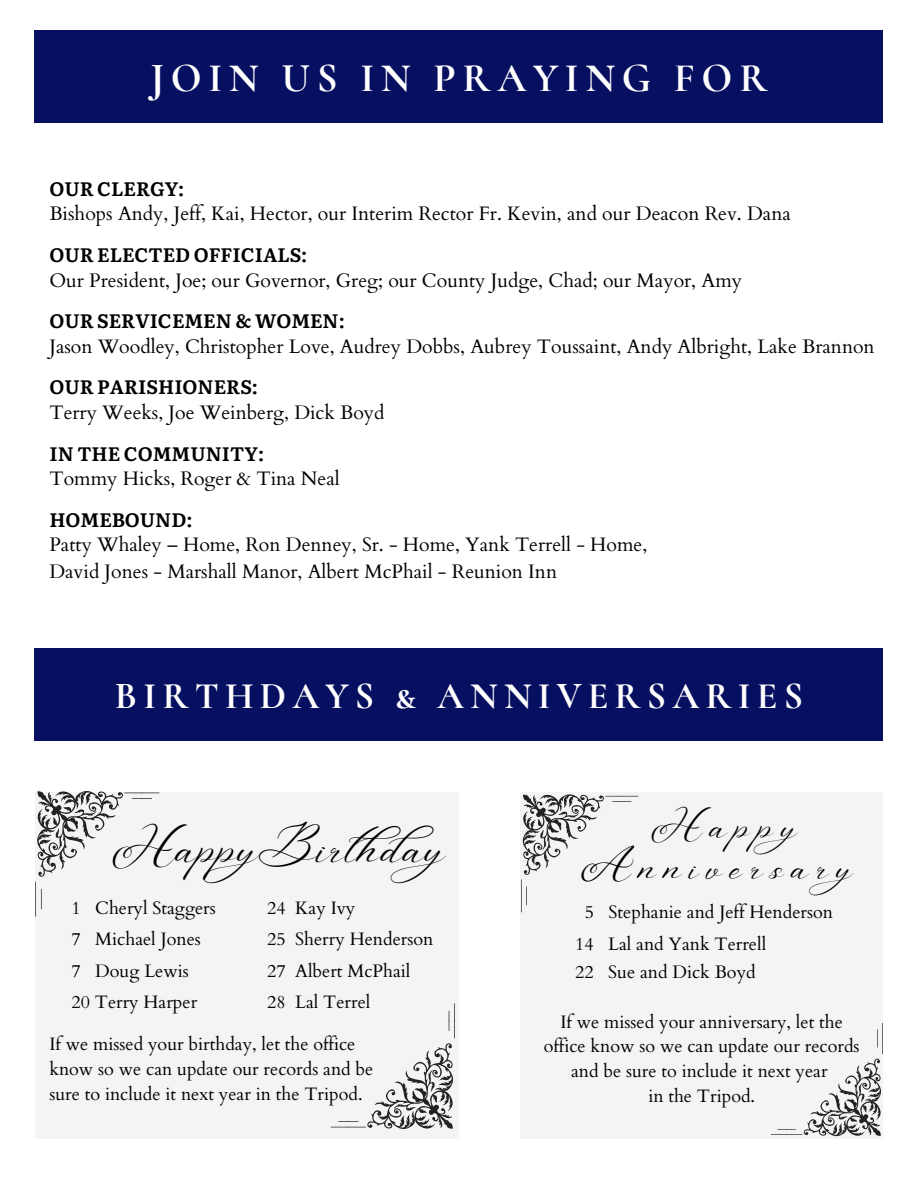
<style>
.page{position:relative;width:918px;height:1188px;background:#fff}
.page>*{position:absolute;margin:0;border:0;box-sizing:border-box;transform-origin:0 0}
.t1{font:700 40.5px "Cormorant SC";letter-spacing:.165em;color:#fff}
.t2{font:700 37.5px "Cormorant SC";letter-spacing:.165em;color:#fff}
.t3{font:27px "Aniyah";color:#000}
.t4{font:21.6px/41.1px "Aniyah";letter-spacing:.365em;color:#000}
.t5{font:19.5px/26.7px "Cardo";color:#000}
.t6{font:700 19.5px "Literata";color:#000}
.t7{font:18px/24.8px "Cardo";color:#000;text-align:center}
</style>
<div class="page">
<div style="left:35px;top:30px;width:848px;height:93px;background:#060f60"></div>
<div style="left:34px;top:648px;width:849px;height:93px;background:#060f60"></div>
<div style="left:35px;top:792px;width:423px;height:346px;background:#f3f4f3"></div>
<svg style="left:35px;top:791px;width:124px;height:126px"></svg>
<div style="left:520px;top:792px;width:363px;height:347px;background:#f3f4f3"></div>
<svg style="left:771px;top:1023px;width:112px;height:114px"></svg>
<svg style="left:331px;top:1003px;width:124px;height:126px"></svg>
<svg style="left:521px;top:794px;width:117px;height:118px"></svg>
<h1 class="t1" style="left:150px;top:53px;width:619px">JOIN US IN PRAYING FOR</h1>
<p class="t6" style="left:49px;top:173px;width:137px">OUR CLERGY:</p>
<p class="t5" style="left:49px;top:201px;width:743px">Bishops Andy, Jeff, Kai, Hector, our Interim Rector Fr. Kevin, and our Deacon Rev. Dana</p>
<p class="t6" style="left:49px;top:239px;width:259px">OUR ELECTED OFFICIALS:</p>
<p class="t5" style="left:49px;top:267px;width:694px">Our President, Joe; our Governor, Greg; our County Judge, Chad; our Mayor, Amy</p>
<p class="t6" style="left:49px;top:305px;width:297px">OUR SERVICEMEN &amp; WOMEN:</p>
<p class="t5" style="left:49px;top:333px;width:827px">Jason Woodley, Christopher Love, Audrey Dobbs, Aubrey Toussaint, Andy Albright, Lake Brannon</p>
<p class="t6" style="left:49px;top:371px;width:210px">OUR PARISHIONERS:</p>
<p class="t5" style="left:49px;top:399px;width:337px">Terry Weeks, Joe Weinberg, Dick Boyd</p>
<p class="t6" style="left:49px;top:438px;width:216px">IN THE COMMUNITY:</p>
<p class="t5" style="left:49px;top:466px;width:292px">Tommy Hicks, Roger &amp; Tina Neal</p>
<p class="t6" style="left:49px;top:504px;width:145px">HOMEBOUND:</p>
<p class="t5" style="left:49px;top:532px;width:600px">Patty Whaley – Home, Ron Denney, Sr. - Home, Yank Terrell - Home,<br>David Jones - Marshall Manor, Albert McPhail - Reunion Inn</p>
<p class="t2" style="left:115px;top:673px;width:690px">BIRTHDAYS &amp; ANNIVERSARIES</p>
<h2 class="t3" style="left:113px;top:839px;width:370px">H appyB i r thday</h2>
<p class="t7" style="left:72px;top:896px;width:146px">1 Cheryl Staggers</p>
<p class="t7" style="left:72px;top:927px;width:131px">7 Michael Jones</p>
<p class="t7" style="left:72px;top:959px;width:119px">7 Doug Lewis</p>
<p class="t7" style="left:72px;top:990px;width:127px">20 Terry Harper</p>
<p class="t7" style="left:267px;top:896px;width:90px">24 Kay Ivy</p>
<h3 class="t7" style="left:267px;top:927px;width:168px">25 Sherry Henderson</h3>
<p class="t7" style="left:267px;top:959px;width:145px">27 Albert McPhail</p>
<p class="t7" style="left:267px;top:990px;width:105px">28 Lal Terrel</p>
<p class="t7" style="left:49px;top:1032px;width:326px;text-align:left">If we missed your birthday, let the office know so we can update our records and be sure to include it next year in the Tripod.</p>
<h1 class="t4" style="left:581px;top:811px;width:302px;text-indent:71px">H a ppy<br>Anniversary</h1>
<p class="t7" style="left:585px;top:900px;width:250px">5 Stephanie and Jeff Henderson</p>
<p class="t7" style="left:575px;top:932px;width:193px">14 Lal and Yank Terrell</p>
<p class="t7" style="left:575px;top:960px;width:182px">22 Sue and Dick Boyd</p>
<p class="t7" style="left:544px;top:1010px;width:317px">If we missed your anniversary, let the office know so we can update our records and be sure to include it next year</p>
<p class="t7" style="left:648px;top:1084px;width:108px">in the Tripod.</p>
</div>
